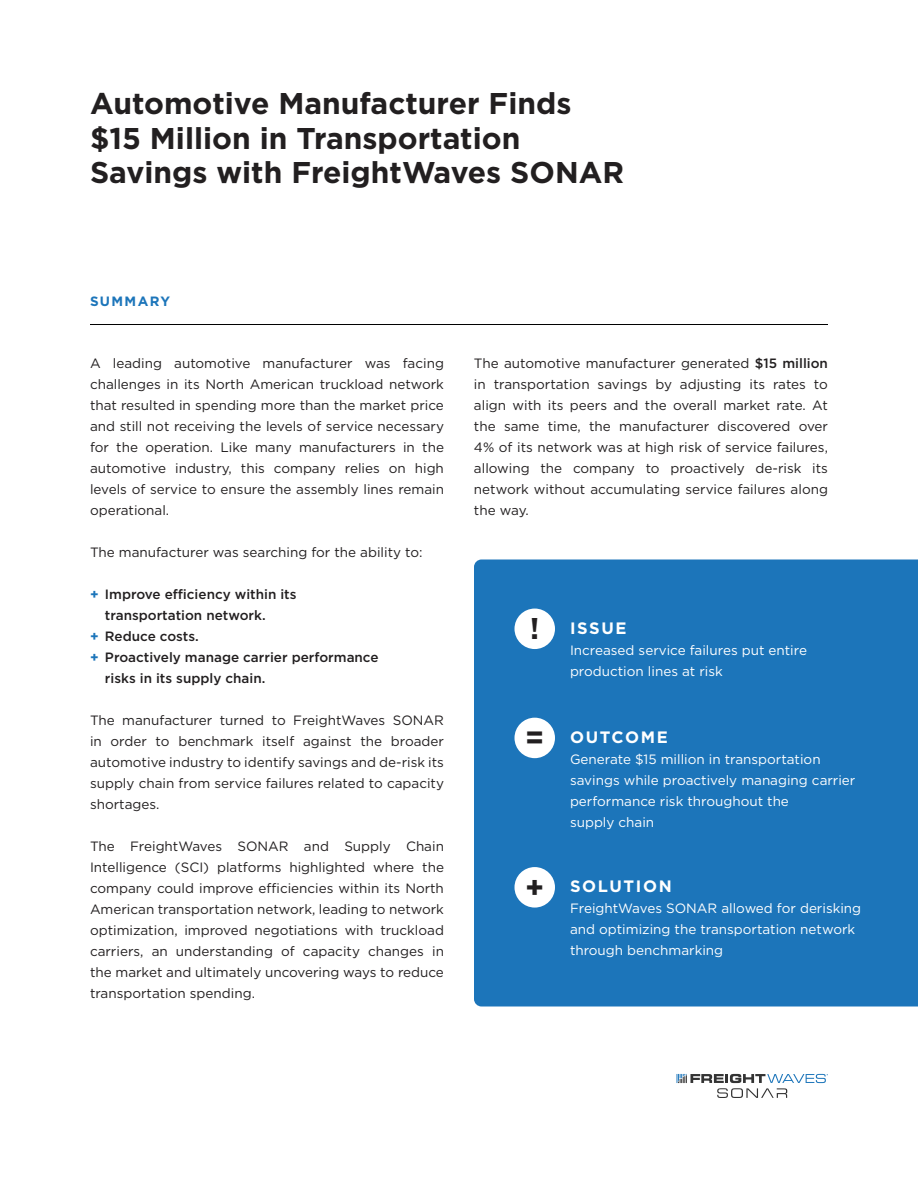
<style>
.page{position:relative;width:918px;height:1188px;background:#fff}
.page>*{position:absolute;margin:0;border:0;box-sizing:border-box;transform-origin:0 0}
.t1{font:700 30px/34.5px "Gotham";color:#221f20}
.t2{font:700 16.5px "Gotham";letter-spacing:.1em;color:#fff}
.t3{font:13.5px/21px "Gotham";color:#221f20;text-align:justify}
.t4{font:13.5px/21px "Gotham";color:#fff}
.t5{font:500 13.5px "Gotham";color:#221f20}
.t6{font:700 13.5px "Gotham";letter-spacing:.1em;color:#1c75ba}
.s1{font-weight:700;color:#1c75ba}
.s2{font-weight:500}
</style>
<div class="page">
<svg style="left:677px;top:1074px;width:151px;height:24px"></svg>
<hr style="left:90px;top:324px;width:738px;height:1px;background:#000">
<div style="left:474px;top:559px;width:444px;height:447px;background:#1c75ba"></div>
<div style="left:515px;top:609px;width:40px;height:40px;background:#fff;border-radius:50%"></div>
<div style="left:515px;top:718px;width:40px;height:40px;background:#fff;border-radius:50%"></div>
<div style="left:515px;top:867px;width:40px;height:41px;background:#fff;border-radius:50%"></div>
<h1 class="t1" style="left:90px;top:88px;width:536px">Automotive Manufacturer Finds $15 Million in Transportation<br>Savings with FreightWaves SONAR</h1>
<p class="t6" style="left:90px;top:296px;width:82px">SUMMARY</p>
<p class="t3" style="left:90px;top:353px;width:356px">A leading automotive manufacturer was facing challenges in its North American truckload network that resulted in spending more than the market price and still not receiving the levels of service necessary for the operation. Like many manufacturers in the automotive industry, this company relies on high levels of service to ensure the assembly lines remain operational.</p>
<p class="t3" style="left:90px;top:542px;width:334px">The manufacturer was searching for the ability to:</p>
<p class="t5" style="left:90px;top:588px;width:208px"><span class="s1">+</span> Improve efficiency within its</p>
<p class="t5" style="left:105px;top:609px;width:162px">transportation network.</p>
<p class="t5" style="left:90px;top:630px;width:110px"><span class="s1">+</span> Reduce costs.</p>
<p class="t5" style="left:90px;top:651px;width:290px"><span class="s1">+</span> Proactively manage carrier performance</p>
<p class="t5" style="left:105px;top:672px;width:162px">risks in its supply chain.</p>
<p class="t3" style="left:90px;top:710px;width:356px">The manufacturer turned to FreightWaves SONAR in order to benchmark itself against the broader automotive industry to identify savings and de-risk its supply chain from service failures related to capacity shortages.</p>
<p class="t3" style="left:90px;top:836px;width:356px">The FreightWaves SONAR and Supply Chain Intelligence (SCI) platforms highlighted where the company could improve efficiencies within its North American transportation network, leading to network optimization, improved negotiations with truckload carriers, an understanding of capacity changes in the market and ultimately uncovering ways to reduce transportation spending.</p>
<p class="t3" style="left:474px;top:353px;width:356px">The automotive manufacturer generated <span class="s2">$15 million </span>in transportation savings by adjusting its rates to align with its peers and the overall market rate. At the same time, the manufacturer discovered over 4% of its network was at high risk of service failures, allowing the company to proactively de-risk its network without accumulating service failures along the way.</p>
<h1 class="t1" style="left:530px;top:613px;width:11px">!</h1>
<p class="t2" style="left:570px;top:621px;width:58px">ISSUE</p>
<p class="t4" style="left:570px;top:640px;width:239px">Increased service failures put entire production lines at risk</p>
<h1 class="t1" style="left:525px;top:722px;width:21px">=</h1>
<p class="t2" style="left:570px;top:730px;width:99px">OUTCOME</p>
<p class="t4" style="left:570px;top:749px;width:287px">Generate $15 million in transportation savings while proactively managing carrier performance risk throughout the<br>supply chain</p>
<h1 class="t1" style="left:525px;top:872px;width:21px">+</h1>
<p class="t2" style="left:570px;top:879px;width:103px">SOLUTION</p>
<p class="t4" style="left:570px;top:899px;width:293px">FreightWaves SONAR allowed for derisking and optimizing the transportation network through benchmarking</p>
</div>
